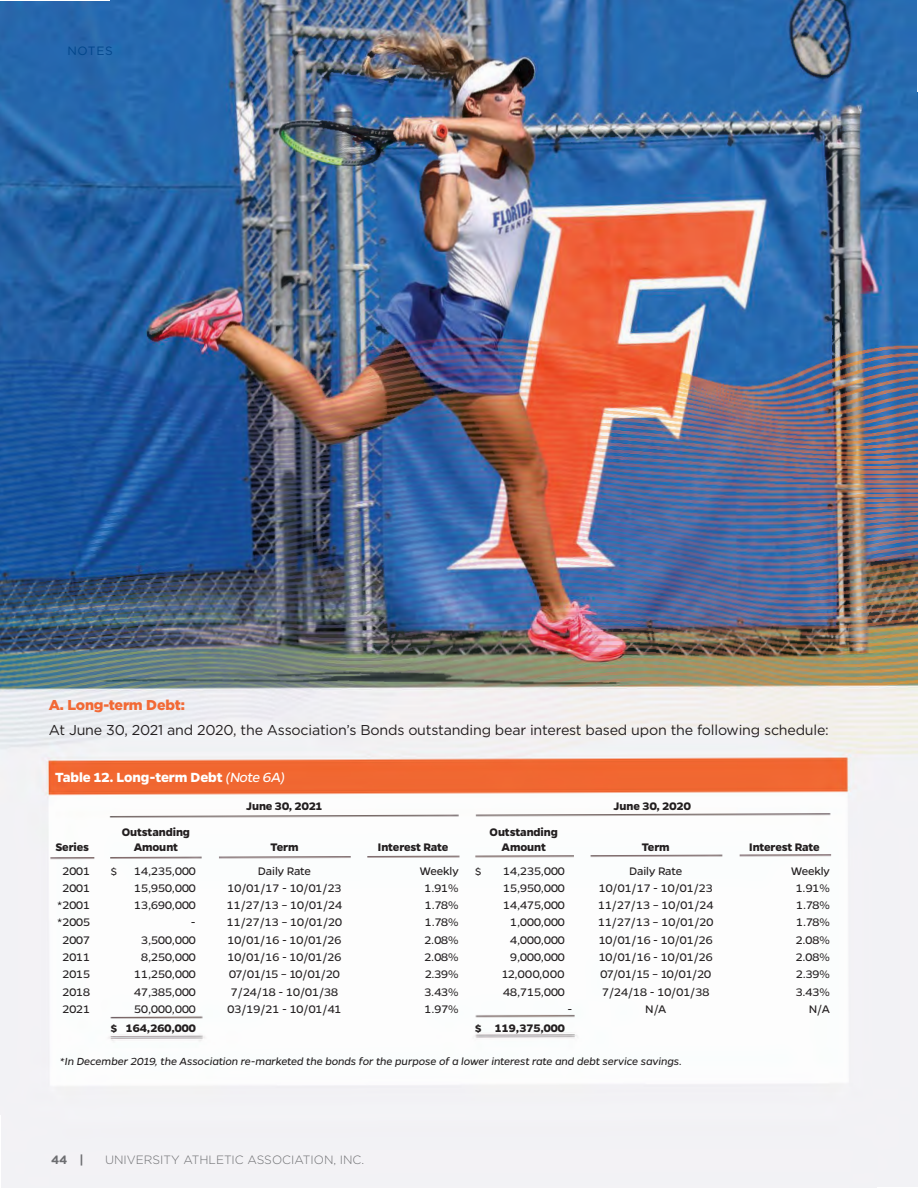
<style>
.page{position:relative;width:918px;height:1188px;background:#fff}
.page>*{position:absolute;margin:0;border:0;box-sizing:border-box;transform-origin:0 0}
.t1{font:700 15px "Gentona";letter-spacing:-.01em;color:#fff}
.t2{font:14.25px "Gotham";letter-spacing:-.015em;color:#231f20}
.t3{font:900 14.25px "Gotham";letter-spacing:-.015em;color:#f26935}
.t4{font:12.3px "Gentona";color:#231f20}
.t5{font:700 12.3px/14.9px "Gentona";letter-spacing:-.01em;color:#231f20;text-align:center}
.t6{font:300 12px "Gotham";color:#6c6d70}
.t7{font:12px "Gotham";letter-spacing:.055em;color:#01468c}
.t8{font:700 12px "Gotham";color:#6c6d70}
.t9{font:italic 11.7px "Gentona";letter-spacing:-.01em;color:#231f20}
.s1{font-weight:400;font-style:italic}
</style>
<div class="page">
<img style="left:0;top:0;width:918px;height:1188px">
<p class="t7" style="left:68px;top:44px;width:47px">NOTES</p>
<p class="t3" style="left:49px;top:695px;width:138px">A. Long-term Debt:</p>
<p class="t2" style="left:49px;top:721px;width:782px">At June 30, 2021 and 2020, the Association’s Bonds outstanding bear interest based upon the following schedule:</p>
<p class="t1" style="left:55px;top:769px;width:232px">Table 12. Long-term Debt <span class="s1">(Note 6A)</span></p>
<p class="t5" style="left:246px;top:798px;width:78px">June 30, 2021</p>
<p class="t5" style="left:614px;top:798px;width:79px">June 30, 2020</p>
<p class="t5" style="left:55px;top:839px;width:35px">Series</p>
<p class="t5" style="left:122px;top:824px;width:70px">Outstanding<br>Amount</p>
<p class="t5" style="left:490px;top:824px;width:70px">Outstanding<br>Amount</p>
<p class="t5" style="left:271px;top:839px;width:29px">Term</p>
<p class="t5" style="left:378px;top:839px;width:72px">Interest Rate</p>
<p class="t5" style="left:642px;top:839px;width:29px">Term</p>
<p class="t5" style="left:749px;top:839px;width:72px">Interest Rate</p>
<p class="t4" style="left:62px;top:864px;width:29px">2001</p>
<p class="t4" style="left:110px;top:864px;width:8px">$</p>
<p class="t4" style="left:134px;top:864px;width:63px">14,235,000</p>
<p class="t4" style="left:258px;top:864px;width:55px">Daily Rate</p>
<p class="t4" style="left:420px;top:864px;width:40px">Weekly</p>
<p class="t4" style="left:475px;top:864px;width:8px">$</p>
<p class="t4" style="left:503px;top:864px;width:63px">14,235,000</p>
<p class="t4" style="left:629px;top:864px;width:55px">Daily Rate</p>
<p class="t4" style="left:791px;top:864px;width:40px">Weekly</p>
<p class="t4" style="left:62px;top:881px;width:29px">2001</p>
<p class="t4" style="left:134px;top:881px;width:63px">15,950,000</p>
<p class="t4" style="left:228px;top:881px;width:115px">10/01/17 - 10/01/23</p>
<p class="t4" style="left:424px;top:881px;width:36px">1.91%</p>
<p class="t4" style="left:503px;top:881px;width:63px">15,950,000</p>
<p class="t4" style="left:599px;top:881px;width:115px">10/01/17 - 10/01/23</p>
<p class="t4" style="left:796px;top:881px;width:36px">1.91%</p>
<p class="t4" style="left:57px;top:898px;width:34px">*2001</p>
<p class="t4" style="left:134px;top:898px;width:63px">13,690,000</p>
<p class="t4" style="left:227px;top:898px;width:117px">11/27/13 – 10/01/24</p>
<p class="t4" style="left:425px;top:898px;width:35px">1.78%</p>
<p class="t4" style="left:503px;top:898px;width:63px">14,475,000</p>
<p class="t4" style="left:598px;top:898px;width:117px">11/27/13 – 10/01/24</p>
<p class="t4" style="left:796px;top:898px;width:35px">1.78%</p>
<p class="t4" style="left:57px;top:916px;width:34px">*2005</p>
<p class="t4" style="left:191px;top:916px;width:6px">-</p>
<p class="t4" style="left:227px;top:916px;width:117px">11/27/13 – 10/01/20</p>
<p class="t4" style="left:425px;top:916px;width:35px">1.78%</p>
<p class="t4" style="left:510px;top:916px;width:56px">1,000,000</p>
<p class="t4" style="left:598px;top:916px;width:117px">11/27/13 – 10/01/20</p>
<p class="t4" style="left:796px;top:916px;width:35px">1.78%</p>
<p class="t4" style="left:62px;top:933px;width:29px">2007</p>
<p class="t4" style="left:141px;top:933px;width:56px">3,500,000</p>
<p class="t4" style="left:228px;top:933px;width:115px">10/01/16 - 10/01/26</p>
<p class="t4" style="left:424px;top:933px;width:36px">2.08%</p>
<p class="t4" style="left:510px;top:933px;width:56px">4,000,000</p>
<p class="t4" style="left:599px;top:933px;width:115px">10/01/16 - 10/01/26</p>
<p class="t4" style="left:796px;top:933px;width:36px">2.08%</p>
<p class="t4" style="left:62px;top:950px;width:29px">2011</p>
<p class="t4" style="left:141px;top:950px;width:56px">8,250,000</p>
<p class="t4" style="left:228px;top:950px;width:115px">10/01/16 - 10/01/26</p>
<p class="t4" style="left:424px;top:950px;width:36px">2.08%</p>
<p class="t4" style="left:510px;top:950px;width:56px">9,000,000</p>
<p class="t4" style="left:599px;top:950px;width:115px">10/01/16 - 10/01/26</p>
<p class="t4" style="left:796px;top:950px;width:36px">2.08%</p>
<p class="t4" style="left:62px;top:968px;width:29px">2015</p>
<p class="t4" style="left:134px;top:968px;width:63px">11,250,000</p>
<p class="t4" style="left:229px;top:968px;width:113px">07/01/15 – 10/01/20</p>
<p class="t4" style="left:425px;top:968px;width:35px">2.39%</p>
<p class="t4" style="left:502px;top:968px;width:64px">12,000,000</p>
<p class="t4" style="left:600px;top:968px;width:113px">07/01/15 – 10/01/20</p>
<p class="t4" style="left:796px;top:968px;width:35px">2.39%</p>
<p class="t4" style="left:62px;top:985px;width:29px">2018</p>
<p class="t4" style="left:134px;top:985px;width:63px">47,385,000</p>
<p class="t4" style="left:231px;top:985px;width:109px">7/24/18 - 10/01/38</p>
<p class="t4" style="left:424px;top:985px;width:36px">3.43%</p>
<p class="t4" style="left:503px;top:985px;width:63px">48,715,000</p>
<p class="t4" style="left:602px;top:985px;width:109px">7/24/18 - 10/01/38</p>
<p class="t4" style="left:796px;top:985px;width:36px">3.43%</p>
<p class="t4" style="left:62px;top:1002px;width:29px">2021</p>
<p class="t4" style="left:134px;top:1002px;width:63px">50,000,000</p>
<p class="t4" style="left:228px;top:1002px;width:115px">03/19/21 - 10/01/41</p>
<p class="t4" style="left:424px;top:1002px;width:36px">1.97%</p>
<p class="t4" style="left:568px;top:1002px;width:6px">-</p>
<p class="t4" style="left:645px;top:1002px;width:23px">N/A</p>
<p class="t4" style="left:809px;top:1002px;width:23px">N/A</p>
<p class="t5" style="left:110px;top:1020px;width:87px">$ 164,260,000</p>
<p class="t5" style="left:475px;top:1020px;width:92px">$ 119,375,000</p>
<p class="t9" style="left:60px;top:1055px;width:624px">*In December 2019, the Association re-marketed the bonds for the purpose of a lower interest rate and debt service savings.</p>
<p class="t8" style="left:51px;top:1152px;width:34px">44 |</p>
<p class="t6" style="left:105px;top:1152px;width:261px">UNIVERSITY ATHLETIC ASSOCIATION, INC.</p>
</div>
